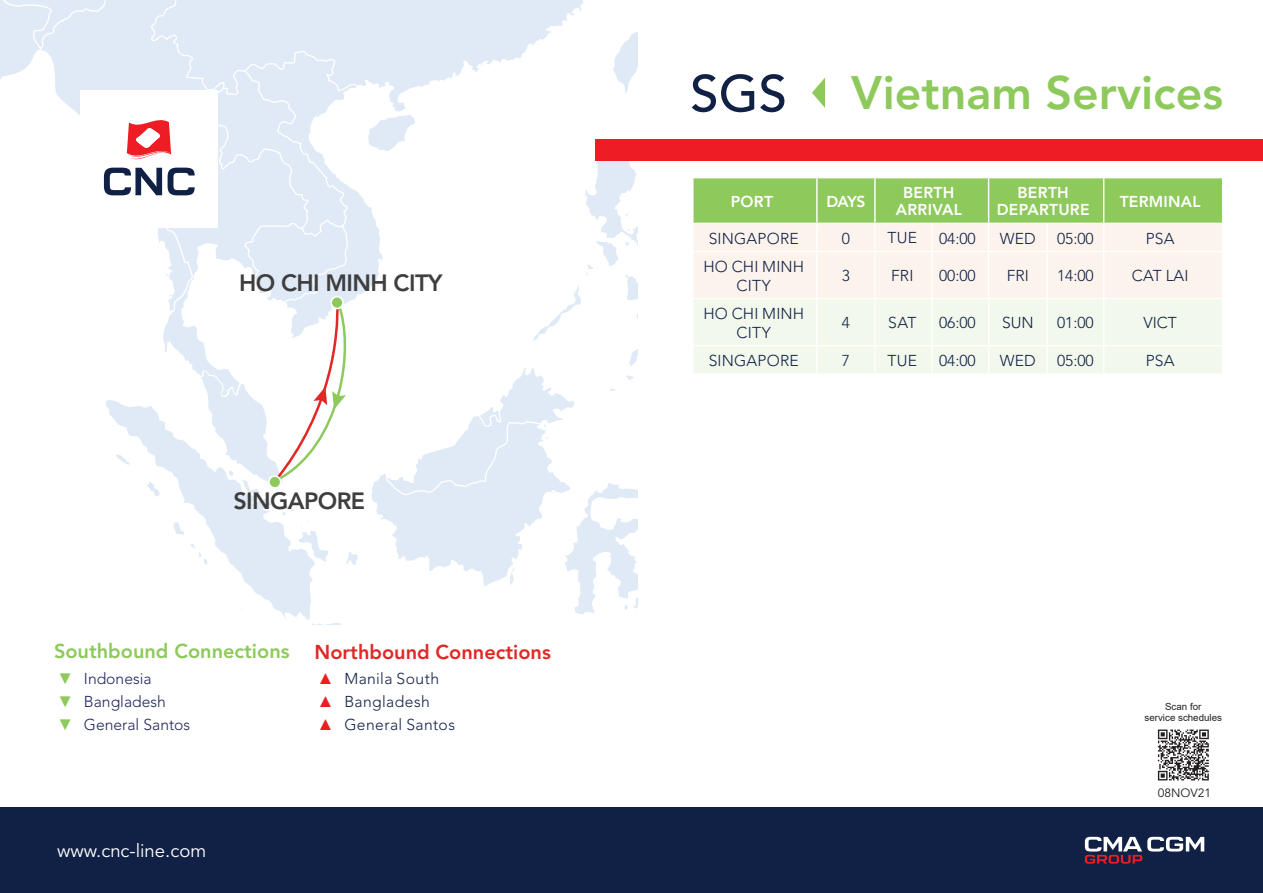
<style>
.page{position:relative;width:1263px;height:893px;background:#fff}
.page>*{position:absolute;margin:0;border:0;box-sizing:border-box;transform-origin:0 0}
.t1{font:500 51.3px "Avenir LT Std";color:#112146}
.t2{font:800 46.5px "Avenir LT Std";color:#8ec95c}
.t3{font:800 23.4px "Avenir LT Std";letter-spacing:-.025em;color:#3e3e3f}
.t4{font:800 19.95px "Avenir LT Std";color:#8ec95c}
.t5{font:18.6px "Avenir LT Std";color:#fff}
.t6{font:300 15.6px/18.8px "Avenir LT Std";letter-spacing:.01em;color:#112146;text-align:center}
.t7{font:800 15.6px/17.1px "Avenir LT Std";letter-spacing:.015em;color:#fff;text-align:center}
.t8{font:300 15.6px "Avenir LT Std";color:#21275d}
.t9{font:12px "Avenir LT Std";color:#231f20}
.t10{font:9.75px/10.5px "Arial";color:#231f20;text-align:center}
.s1{color:#e22725}
.s2{font-family:"Arial Narrow";font-weight:400;color:#ee1d23}
.s3{font-family:"Arial Narrow";font-weight:400;color:#8ec95c}
</style>
<div class="page">
<svg style="left:0;top:0;width:583px;height:114px;background:#e3edf7"></svg>
<svg style="left:693px;top:178px;width:530px;height:195px;background:#dfebcc"></svg>
<hr style="left:988px;top:252px;width:1px;height:46px;background:#fff">
<hr style="left:875px;top:223px;width:57px;height:1px;background:#fff">
<hr style="left:874px;top:224px;width:2px;height:27px;background:#fff">
<hr style="left:932px;top:223px;width:56px;height:1px;background:#fff">
<hr style="left:931px;top:224px;width:2px;height:27px;background:#fff">
<hr style="left:875px;top:251px;width:57px;height:1px;background:#fff">
<hr style="left:875px;top:298px;width:57px;height:1px;background:#fff">
<hr style="left:874px;top:299px;width:2px;height:46px;background:#fff">
<hr style="left:931px;top:299px;width:2px;height:46px;background:#fff">
<hr style="left:875px;top:345px;width:57px;height:1px;background:#fff">
<hr style="left:874px;top:346px;width:2px;height:27px;background:#fff">
<hr style="left:931px;top:346px;width:2px;height:27px;background:#fff">
<hr style="left:874px;top:252px;width:2px;height:46px;background:#fff">
<hr style="left:931px;top:252px;width:2px;height:46px;background:#fff">
<div style="left:0;top:807px;width:1263px;height:86px;background:#112146"></div>
<svg style="left:1085px;top:837px;width:119px;height:27px"></svg>
<svg style="left:812px;top:78px;width:13px;height:30px"></svg>
<div style="left:595px;top:139px;width:668px;height:21px;background:#ee1d23"></div>
<div style="left:81px;top:90px;width:137px;height:137px;background:#fff"></div>
<svg style="left:104px;top:29px;width:535px;height:595px"></svg>
<svg style="left:1158px;top:729px;width:51px;height:51px"></svg>
<h3 class="t3" style="left:239px;top:269px;width:205px">HO CHI MINH CITY</h3>
<h3 class="t3" style="left:233px;top:487px;width:133px">SINGAPORE</h3>
<p class="t4" style="left:54px;top:639px;width:498px">Southbound Connections <span class="s1">Northbound Connections</span></p>
<p class="t6" style="left:320px;top:669px;width:120px"><span class="s2">▲</span> Manila South</p>
<p class="t6" style="left:320px;top:692px;width:111px"><span class="s2">▲</span> Bangladesh</p>
<p class="t6" style="left:320px;top:715px;width:136px"><span class="s2">▲</span> General Santos</p>
<p class="t8" style="left:60px;top:669px;width:93px"><span class="s3">▼</span> Indonesia</p>
<p class="t8" style="left:60px;top:692px;width:108px"><span class="s3">▼</span> Bangladesh</p>
<p class="t8" style="left:60px;top:715px;width:132px"><span class="s3">▼</span> General Santos</p>
<p class="t5" style="left:57px;top:840px;width:151px">www.cnc-line.com</p>
<h1 class="t1" style="left:690px;top:64px;width:98px">SGS</h1>
<h2 class="t2" style="left:851px;top:65px;width:373px">Vietnam Services</h2>
<p class="t7" style="left:731px;top:193px;width:44px">PORT</p>
<p class="t7" style="left:826px;top:193px;width:41px">DAYS</p>
<p class="t7" style="left:896px;top:184px;width:67px">BERTH<br>ARRIVAL</p>
<p class="t7" style="left:997px;top:184px;width:94px">BERTH<br>DEPARTURE</p>
<p class="t7" style="left:1120px;top:193px;width:82px">TERMINAL</p>
<p class="t6" style="left:709px;top:229px;width:91px">SINGAPORE</p>
<p class="t6" style="left:842px;top:229px;width:10px">0</p>
<p class="t6" style="left:887px;top:229px;width:31px">TUE</p>
<p class="t6" style="left:939px;top:229px;width:38px">04:00</p>
<p class="t6" style="left:1000px;top:229px;width:37px">WED</p>
<p class="t6" style="left:1057px;top:229px;width:38px">05:00</p>
<p class="t6" style="left:1146px;top:229px;width:30px">PSA</p>
<p class="t6" style="left:703px;top:257px;width:102px">HO CHI MINH<br>CITY</p>
<p class="t6" style="left:842px;top:266px;width:10px">3</p>
<p class="t6" style="left:891px;top:266px;width:24px">FRI</p>
<p class="t6" style="left:939px;top:266px;width:38px">00:00</p>
<p class="t6" style="left:1007px;top:266px;width:24px">FRI</p>
<p class="t6" style="left:1057px;top:266px;width:38px">14:00</p>
<p class="t6" style="left:1132px;top:266px;width:58px">CAT LAI</p>
<p class="t6" style="left:703px;top:304px;width:102px">HO CHI MINH<br>CITY</p>
<p class="t6" style="left:842px;top:314px;width:10px">4</p>
<p class="t6" style="left:888px;top:313px;width:30px">SAT</p>
<p class="t6" style="left:939px;top:314px;width:38px">06:00</p>
<p class="t6" style="left:1002px;top:314px;width:33px">SUN</p>
<p class="t6" style="left:1057px;top:314px;width:38px">01:00</p>
<p class="t6" style="left:1143px;top:314px;width:35px">VICT</p>
<p class="t6" style="left:709px;top:351px;width:91px">SINGAPORE</p>
<p class="t6" style="left:842px;top:351px;width:10px">7</p>
<p class="t6" style="left:887px;top:351px;width:31px">TUE</p>
<p class="t6" style="left:939px;top:351px;width:38px">04:00</p>
<p class="t6" style="left:1000px;top:351px;width:37px">WED</p>
<p class="t6" style="left:1057px;top:351px;width:38px">05:00</p>
<p class="t6" style="left:1146px;top:351px;width:30px">PSA</p>
<p class="t10" style="left:1144px;top:701px;width:79px">Scan for<br>service schedules</p>
<p class="t9" style="left:1158px;top:786px;width:55px">08NOV21</p>
</div>
